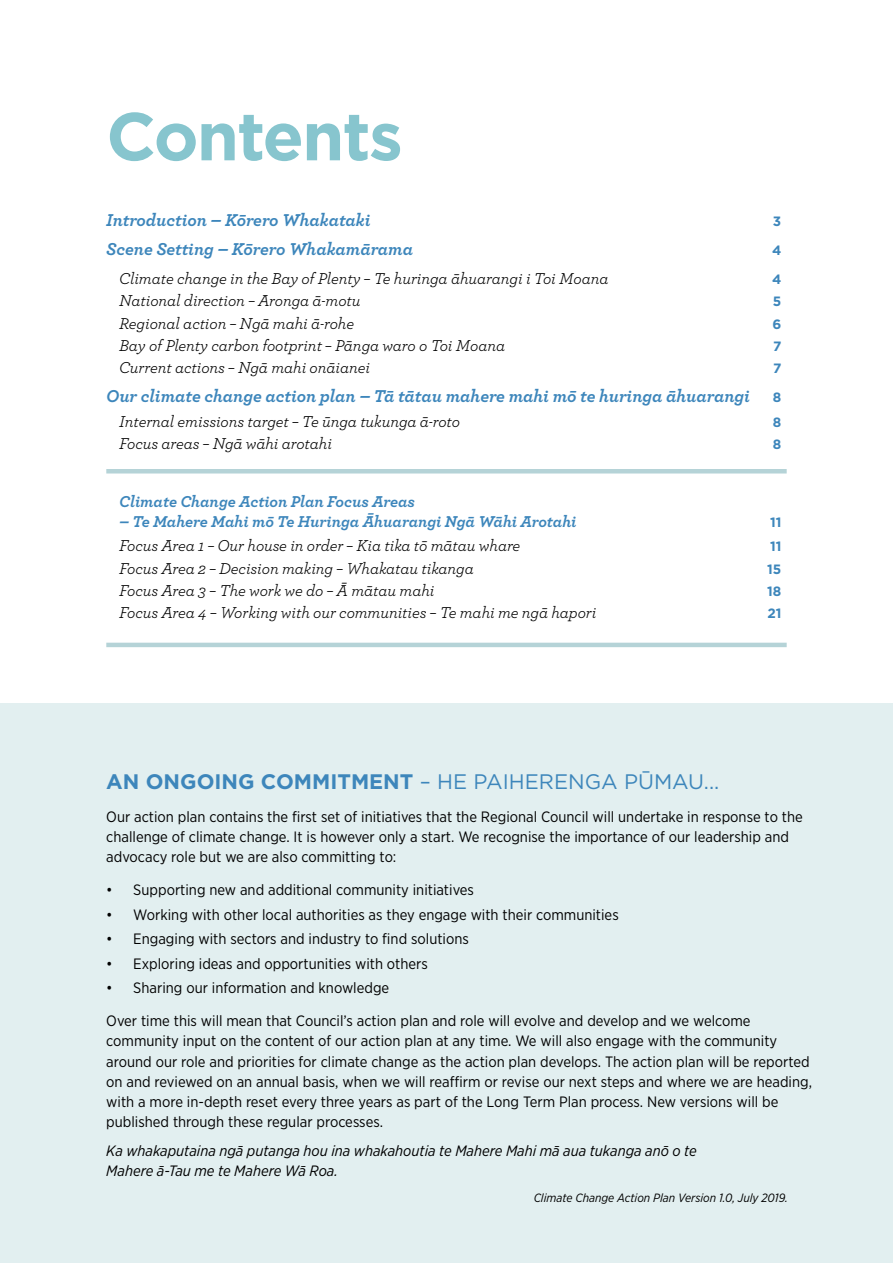
<style>
.page{position:relative;width:893px;height:1263px;background:#fff}
.page>*{position:absolute;margin:0;border:0;box-sizing:border-box;transform-origin:0 0}
.LTP_heading{font:700 67.5px "Gotham";letter-spacing:-.025em;color:#87c5ce}
.LTP_sub2{font:21px "Gotham";color:#3d86bb}
.t1{font:italic 700 18px "Archer";letter-spacing:-.005em;color:#3d86bb}
.t2{font:italic 16.5px "Archer";letter-spacing:-.005em;color:#000}
.t3{font:italic 700 16.5px "Archer";letter-spacing:-.005em;color:#3d86bb}
.Body_copy{font:15px/20.2px "Gotham Narrow";color:#000}
.Body_copy-2{font:italic 15px/20.2px "Gotham Narrow";color:#000}
.t4{font:700 13.5px "Gotham";letter-spacing:-.005em;color:#3d86bb}
.Body_copy-3{font:italic 12px "Gotham Narrow";color:#000}
.s1{font-weight:700}
</style>
<div class="page">
<div style="left:0;top:704px;width:893px;height:559px;background:#e2eff0"></div>
<hr style="left:106px;top:469px;width:681px;height:4px;background:#b5d3d7">
<hr style="left:106px;top:643px;width:681px;height:4px;background:#b5d3d7">
<p class="LTP_heading" style="left:106px;top:92px;width:298px">Contents</p>
<p class="t1" style="left:106px;top:206px;width:266px">Introduction – Kōrero Whakataki</p>
<p class="t4" style="left:773px;top:213px;width:10px">3</p>
<p class="t1" style="left:106px;top:235px;width:308px">Scene Setting – Kōrero Whakamārama</p>
<p class="t4" style="left:772px;top:241px;width:11px">4</p>
<p class="t2" style="left:119px;top:267px;width:491px">Climate change in the Bay of Plenty – Te huringa āhuarangi i Toi Moana</p>
<p class="t4" style="left:772px;top:270px;width:11px">4</p>
<p class="t2" style="left:119px;top:289px;width:243px">National direction – Aronga ā-motu</p>
<p class="t4" style="left:773px;top:292px;width:10px">5</p>
<p class="t2" style="left:119px;top:311px;width:237px">Regional action – Ngā mahi ā-rohe</p>
<p class="t4" style="left:772px;top:315px;width:10px">6</p>
<p class="t2" style="left:119px;top:334px;width:388px">Bay of Plenty carbon footprint – Pānga waro o Toi Moana</p>
<p class="t4" style="left:773px;top:337px;width:10px">7</p>
<p class="t2" style="left:119px;top:356px;width:253px">Current actions – Ngā mahi onāianei</p>
<p class="t4" style="left:773px;top:360px;width:10px">7</p>
<p class="t1" style="left:106px;top:382px;width:645px">Our climate change action plan – Tā tātau mahere mahi mō te huringa āhuarangi</p>
<p class="t4" style="left:773px;top:388px;width:10px">8</p>
<p class="t2" style="left:119px;top:409px;width:342px">Internal emissions target – Te ūnga tukunga ā-roto</p>
<p class="t4" style="left:773px;top:413px;width:10px">8</p>
<p class="t2" style="left:119px;top:432px;width:214px">Focus areas – Ngā wāhi arotahi</p>
<p class="t4" style="left:773px;top:435px;width:10px">8</p>
<p class="t3" style="left:119px;top:488px;width:297px">Climate Change Action Plan Focus Areas</p>
<p class="t3" style="left:119px;top:508px;width:459px">– Te Mahere Mahi mō Te Huringa Āhuarangi Ngā Wāhi Arotahi</p>
<p class="t4" style="left:770px;top:513px;width:13px">11</p>
<p class="t2" style="left:119px;top:534px;width:403px">Focus Area 1 – Our house in order – Kia tika tō mātau whare</p>
<p class="t4" style="left:770px;top:537px;width:13px">11</p>
<p class="t2" style="left:119px;top:556px;width:356px">Focus Area 2 – Decision making – Whakatau tikanga</p>
<p class="t4" style="left:767px;top:560px;width:16px">15</p>
<p class="t2" style="left:119px;top:579px;width:317px">Focus Area 3 – The work we do – Ā mātau mahi</p>
<p class="t4" style="left:767px;top:582px;width:16px">18</p>
<p class="t2" style="left:119px;top:601px;width:479px">Focus Area 4 – Working with our communities – Te mahi me ngā hapori</p>
<p class="t4" style="left:767px;top:605px;width:16px">21</p>
<p class="LTP_sub2" style="left:106px;top:768px;width:615px"><span class="s1">AN ONGOING COMMITMENT</span> – HE PAIHERENGA PŪMAU...</p>
<p class="Body_copy" style="left:106px;top:806px;width:698px">Our action plan contains the first set of initiatives that the Regional Council will undertake in response to the challenge of climate change. It is however only a start. We recognise the importance of our leadership and advocacy role but we are also committing to:</p>
<p class="Body_copy" style="left:106px;top:879px;width:369px">• Supporting new and additional community initiatives</p>
<p class="Body_copy" style="left:106px;top:904px;width:514px">• Working with other local authorities as they engage with their communities</p>
<p class="Body_copy" style="left:106px;top:928px;width:364px">• Engaging with sectors and industry to find solutions</p>
<p class="Body_copy" style="left:106px;top:953px;width:323px">• Exploring ideas and opportunities with others</p>
<p class="Body_copy" style="left:106px;top:977px;width:284px">• Sharing our information and knowledge</p>
<p class="Body_copy" style="left:106px;top:1010px;width:707px">Over time this will mean that Council’s action plan and role will evolve and develop and we welcome community input on the content of our action plan at any time. We will also engage with the community around our role and priorities for climate change as the action plan develops. The action plan will be reported on and reviewed on an annual basis, when we will reaffirm or revise our next steps and where we are heading, with a more in-depth reset every three years as part of the Long Term Plan process. New versions will be published through these regular processes.</p>
<p class="Body_copy-2" style="left:106px;top:1140px;width:592px">Ka whakaputaina ngā putanga hou ina whakahoutia te Mahere Mahi mā aua tukanga anō o te<br>Mahere ā-Tau me te Mahere Wā Roa.</p>
<p class="Body_copy-3" style="left:534px;top:1190px;width:256px">Climate Change Action Plan Version 1.0, July 2019.</p>
</div>
